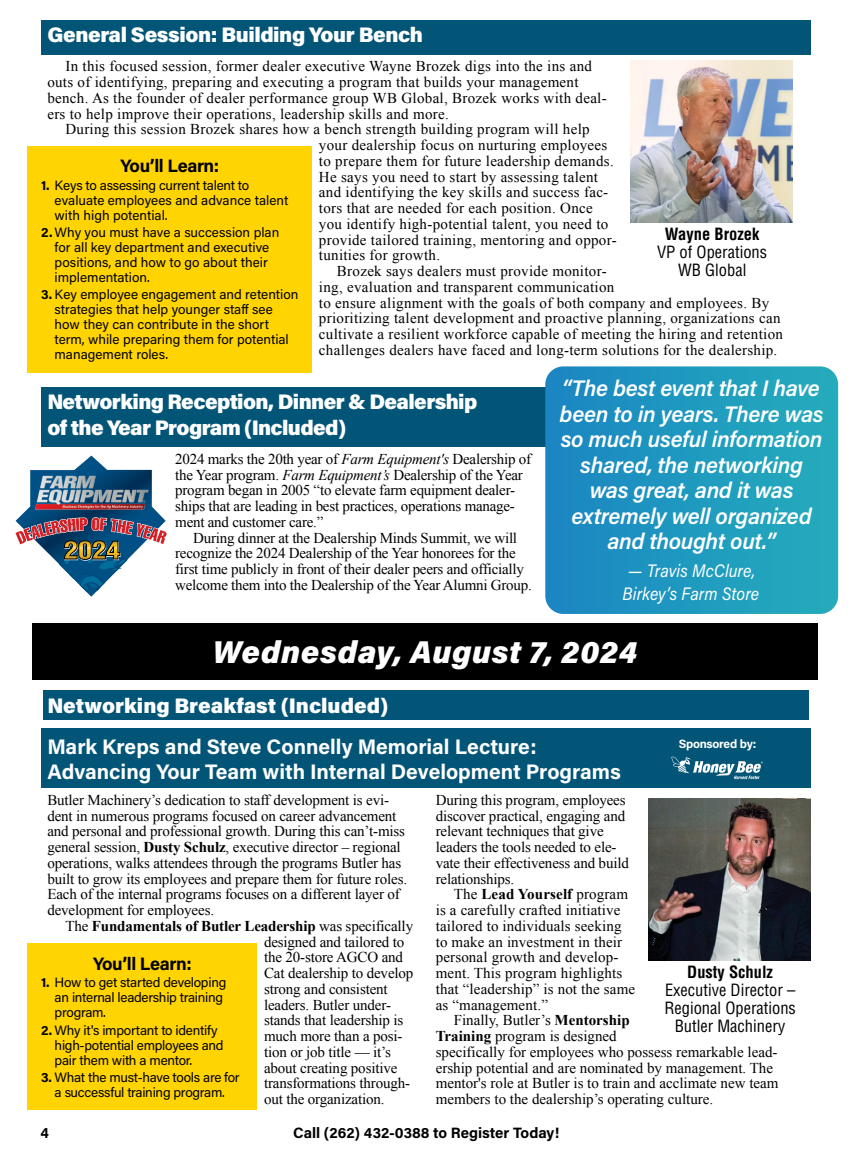
<style>
.page{position:relative;width:851px;height:1161px;background:#fff}
.page>*{position:absolute;margin:0;border:0;box-sizing:border-box;transform-origin:0 0}
.t1{font:italic 900 31.5px "Acumin Pro";letter-spacing:.02em;color:#fff}
.t2{font:italic 600 22.5px/25.5px "Acumin Pro";letter-spacing:-.015em;color:#fff;text-align:center}
.t3{font:900 21px/25.2px "Acumin Pro";letter-spacing:-.025em;color:#fff}
.t4{font:700 21px/25.2px "Acumin Pro";color:#fff}
.t5{font:900 21px "Acumin Pro";color:#fff}
.t6{font:italic 18px/23.2px "Acumin Pro";color:#fff;text-align:center;scale:.9 1}
.t7{font:700 18px "Acumin Pro";letter-spacing:-.02em;color:#000}
.t8{font:condensed 16.5px/18px "Helvetica LT Std";color:#000;text-align:center}
.t9{font:700 condensed 16.5px "Helvetica LT Std";color:#000}
.t10{font:15px/15.8px "Times New Roman";color:#000}
.t11{font:15px/15.8px "Times New Roman";letter-spacing:.02em;color:#000}
.t12{font:700 15px "Acumin Pro";color:#000}
.t13{font:13.5px/15px "Acumin Pro";letter-spacing:-.005em;color:#000}
.t14{font:700 12px "Acumin Pro";letter-spacing:-.02em;color:#fff}
.s1{font-style:italic}
.s2{font-weight:700}
</style>
<div class="page">
<div style="left:28px;top:944px;width:229px;height:166px;background:#ffd400"></div>
<div style="left:41px;top:728px;width:769px;height:60px;background:#035577"></div>
<img style="left:648px;top:798px;width:162px;height:162px">
<div style="left:32px;top:623px;width:785px;height:56px;background:#000"></div>
<div style="left:41px;top:20px;width:769px;height:35px;background:#035577"></div>
<div style="left:41px;top:387px;width:769px;height:60px;background:#035577"></div>
<div style="left:28px;top:146px;width:284px;height:226px;background:#ffd400"></div>
<img style="left:630px;top:61px;width:162px;height:162px">
<svg style="left:545px;top:366px;width:293px;height:248px;background:#2199bf"></svg>
<svg style="left:15px;top:456px;width:152px;height:141px"></svg>
<img style="left:34px;top:462px;width:115px;height:63px">
<svg style="left:671px;top:757px;width:91px;height:22px"></svg>
<div style="left:43px;top:690px;width:765px;height:30px;background:#035577"></div>
<h3 class="t3" style="left:47px;top:21px;width:377px">General Session: Building Your Bench</h3>
<p class="t11" style="left:47px;top:58px;width:561px;text-indent:18px">In this focused session, former dealer executive Wayne Brozek digs into the ins and outs of identifying, preparing and executing a program that builds your management bench. As the founder of dealer performance group WB Global, Brozek works with deal&shy;ers to help improve their operations, leadership skills and more.</p>
<p class="t11" style="left:319px;top:121px;width:299px;text-indent:-253px">During this session Brozek shares how a bench strength building program will help your dealership focus on nurturing employees to prepare them for future leadership demands.<br>He says you need to start by assessing talent and identifying the key skills and success fac&shy;tors that are needed for each position. Once you identify high-potential talent, you need to provide tailored training, mentoring and oppor&shy;tunities for growth.</p>
<p class="t11" style="left:319px;top:263px;width:465px;text-indent:18px">Brozek says dealers must provide monitor-<br>ing, evaluation and transparent communication<br>to ensure alignment with the goals of both company and employees. By prioritizing talent development and proactive planning, organizations can cultivate a resilient workforce capable of meeting the hiring and retention challenges dealers have faced and long-term solutions for the dealership.</p>
<h3 class="t3" style="left:47px;top:388px;width:431px">Networking Reception, Dinner &amp; Dealership of the Year Program (Included)</h3>
<p class="t10" style="left:175px;top:451px;width:357px">2024 marks the 20th year of <span class="s1">Farm Equipment's</span> Dealership of the Year program. <span class="s1">Farm Equipment’s</span> Dealership of the Year program began in 2005 “to elevate farm equipment dealer&shy;ships that are leading in best practices, operations manage&shy;ment and customer care.”</p>
<p class="t10" style="left:175px;top:529px;width:358px;text-indent:18px">During dinner at the Dealership Minds Summit, we will recognize the 2024 Dealership of the Year honorees for the first time publicly in front of their dealer peers and officially welcome them into the Dealership of the Year Alumni Group.</p>
<p class="t7" style="left:120px;top:153px;width:100px">You’ll Learn:</p>
<p class="t13" style="left:55px;top:177px;width:235px;text-indent:-14px"><span class="s2">1.</span> Keys to assessing current talent to evaluate employees and advance talent with high potential.</p>
<p class="t13" style="left:55px;top:224px;width:226px;text-indent:-14px"><span class="s2">2.</span> Why you must have a succession plan for all key department and executive positions, and how to go about their implementation.</p>
<p class="t13" style="left:55px;top:286px;width:245px;text-indent:-14px"><span class="s2">3.</span> Key employee engagement and retention strategies that help younger staff see how they can contribute in the short term, while preparing them for potential management roles.</p>
<p class="t9" style="left:664px;top:224px;width:96px">Wayne Brozek</p>
<p class="t8" style="left:657px;top:243px;width:111px">VP of Operations<br>WB Global</p>
<h2 class="t2" style="left:559px;top:375px;width:265px">“The best event that I have been to in years. There was so much useful information shared, the networking was great, and it was extremely well organized and thought out.”</h2>
<p class="t6" style="left:622px;top:559px;width:153px">— Travis McClure,<br>Birkey’s Farm Store</p>
<h1 class="t1" style="left:213px;top:629px;width:425px">Wednesday, August 7, 2024</h1>
<h3 class="t5" style="left:47px;top:691px;width:342px">Networking Breakfast (Included)</h3>
<h3 class="t4" style="left:47px;top:733px;width:575px">Mark Kreps and Steve Connelly Memorial Lecture:<br>Advancing Your Team with Internal Development Programs</h3>
<p class="t10" style="left:47px;top:792px;width:361px">Butler Machinery’s dedication to staff development is evi&shy;dent in numerous programs focused on career advancement and personal and professional growth. During this can’t-miss general session, <span class="s2">Dusty Schulz</span>, executive director – regional operations, walks attendees through the programs Butler has built to grow its employees and prepare them for future roles.<br>Each of the internal programs focuses on a different layer of development for employees.</p>
<p class="t10" style="left:264px;top:918px;width:151px;text-indent:-199px">The <span class="s2">Fundamentals of Butler Leadership</span> was specifically designed and tailored to the 20-store AGCO and<br>Cat dealership to develop strong and consistent leaders. Butler under&shy;stands that leadership is much more than a posi&shy;tion or job title — it’s about creating positive transformations through&shy;out the organization.</p>
<p class="t14" style="left:678px;top:735px;width:79px">Sponsored by:</p>
<p class="t10" style="left:435px;top:792px;width:195px">During this program, employees discover practical, engaging and relevant techniques that give leaders the tools needed to ele&shy;vate their effectiveness and build relationships.</p>
<p class="t10" style="left:435px;top:886px;width:201px;text-indent:18px">The <span class="s2">Lead Yourself</span> program is a carefully crafted initiative tailored to individuals seeking to make an investment in their personal growth and develop&shy;ment. This program highlights that “leadership” is not the same as “management.”</p>
<p class="t10" style="left:435px;top:1012px;width:344px;text-indent:18px">Finally, Butler’s <span class="s2">Mentorship<br>Training</span> program is designed<br>specifically for employees who possess remarkable lead&shy;ership potential and are nominated by management. The mentor's role at Butler is to train and acclimate new team members to the dealership’s operating culture.</p>
<p class="t7" style="left:93px;top:951px;width:100px">You’ll Learn:</p>
<p class="t13" style="left:55px;top:975px;width:173px;text-indent:-14px"><span class="s2">1.</span> How to get started developing an internal leadership training program.</p>
<p class="t13" style="left:55px;top:1022px;width:170px;text-indent:-14px"><span class="s2">2.</span> Why it's important to identify high-potential employees and pair them with a mentor.</p>
<p class="t13" style="left:41px;top:1069px;width:200px;text-align:center"><span class="s2">3.</span> What the must-have tools are for a successful training program.</p>
<p class="t9" style="left:687px;top:961px;width:87px">Dusty Schulz</p>
<p class="t8" style="left:664px;top:980px;width:133px">Executive Director –<br>Regional Operations<br>Butler Machinery</p>
<p class="t12" style="left:40px;top:1122px;width:10px">4</p>
<p class="t12" style="left:293px;top:1122px;width:267px">Call (262) 432-0388 to Register Today!</p>
</div>
